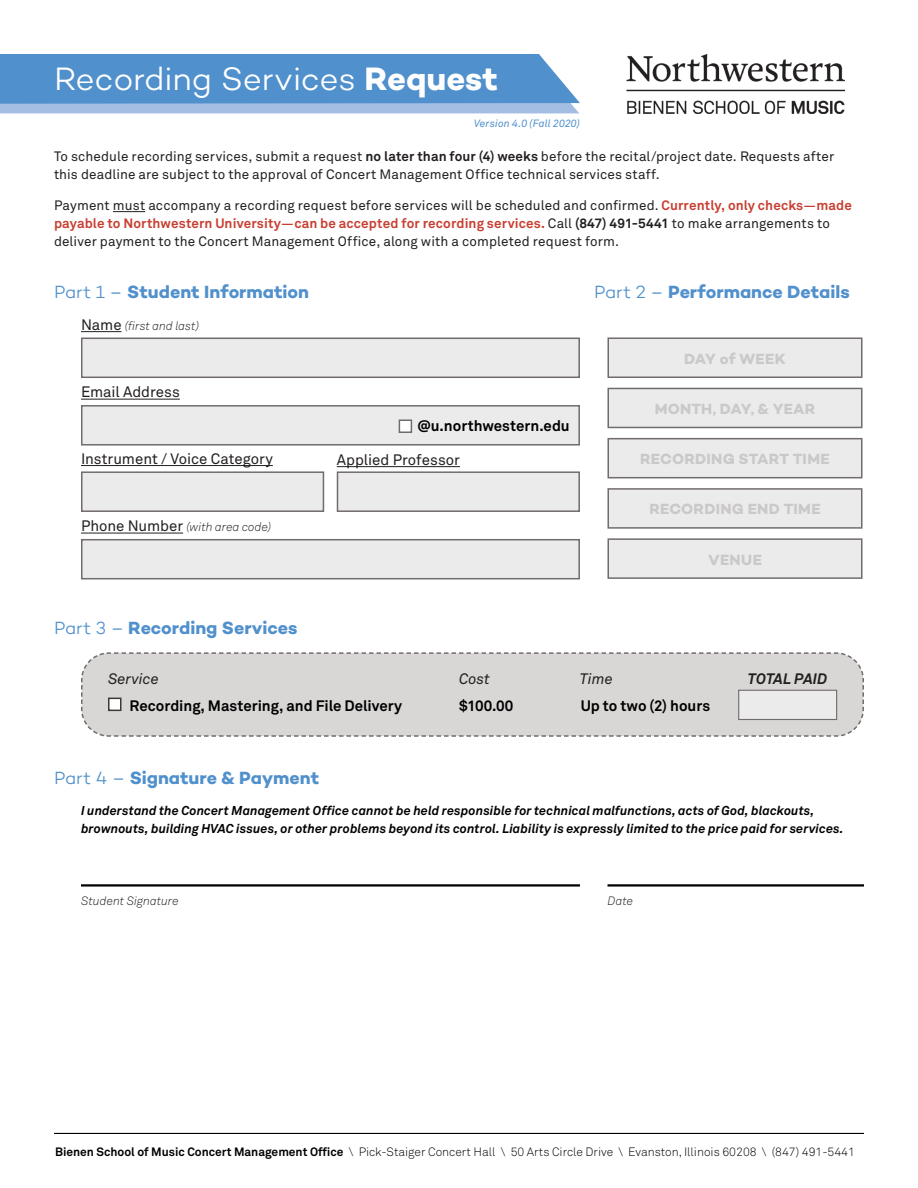
<style>
.page{position:relative;width:918px;height:1188px;background:#fff}
.page>*{position:absolute;margin:0;border:0;box-sizing:border-box;transform-origin:0 0}
.t1{font:300 33px "Campton";letter-spacing:-.01em;color:#fff}
.t2{font:700 18px "Campton";color:#5090cc}
.t3{font:700 15px "Akkurat Pro";color:#000}
.t4{font:700 15px "Campton";letter-spacing:.015em;color:#cac8c8}
.t5{font:15px "Akkurat Pro";color:#231f20}
.t6{font:italic 15px "Akkurat Pro";color:#231f20}
.t7{font:italic 700 15px "Akkurat Pro";letter-spacing:-.01em;color:#231f20}
.t8{font:13.5px/18px "Akkurat Pro";letter-spacing:.01em;color:#231f20}
.t9{font:italic 700 12.75px/18px "Akkurat Pro";letter-spacing:.005em;color:#000}
.t10{font:300 12px "Akkurat Pro";color:#000}
.t11{font:italic 300 12px "Akkurat Pro";color:#231f20}
.t12{font:italic 10.5px "Akkurat Pro";letter-spacing:.005em;color:#5090cc}
.s1{font-weight:700}
.s2{font-weight:700;color:#c83f32}
.s3{font-family:"Campton";color:#c83f32}
.s4{font-weight:300}
.s5{font-weight:400;font-style:normal;font-size:15px}
</style>
<div class="page">
<hr style="left:54px;top:1133px;width:810px;height:1px;background:#000">
<img style="left:627px;top:54px;width:217px;height:59px">
<hr style="left:113px;top:211px;width:32px;height:1px;background:#231f20">
<div style="left:81px;top:338px;width:499px;height:40px;background:#ebebeb;border:2px solid #716c6b"></div>
<div style="left:81px;top:405px;width:499px;height:41px;background:#ebebeb;border:2px solid #716c6b"></div>
<div style="left:81px;top:471px;width:243px;height:41px;background:#ebebeb;border:2px solid #716c6b"></div>
<hr style="left:81px;top:331px;width:41px;height:1px;background:#231f20">
<hr style="left:81px;top:399px;width:99px;height:1px;background:#231f20">
<div style="left:399px;top:419px;width:13px;height:14px;background:#fff;border:2px solid #716c6b"></div>
<div style="left:337px;top:471px;width:243px;height:41px;background:#ebebeb;border:2px solid #716c6b"></div>
<hr style="left:81px;top:465px;width:192px;height:1px;background:#231f20">
<hr style="left:337px;top:466px;width:123px;height:1px;background:#231f20">
<svg style="left:0;top:54px;width:580px;height:59px;background:#629ad1"></svg>
<div style="left:608px;top:338px;width:254px;height:39px;background:#ebebeb"></div>
<div style="left:608px;top:338px;width:254px;height:40px;border:2px solid #716c6b"></div>
<div style="left:608px;top:388px;width:254px;height:39px;background:#ebebeb"></div>
<div style="left:608px;top:388px;width:254px;height:40px;border:2px solid #716c6b"></div>
<div style="left:608px;top:439px;width:254px;height:39px;background:#ebebeb"></div>
<div style="left:608px;top:438px;width:254px;height:40px;border:2px solid #716c6b"></div>
<div style="left:608px;top:489px;width:254px;height:39px;background:#ebebeb"></div>
<div style="left:608px;top:488px;width:254px;height:41px;border:2px solid #716c6b"></div>
<div style="left:608px;top:539px;width:254px;height:39px;background:#ebebeb"></div>
<div style="left:608px;top:538px;width:254px;height:41px;border:2px solid #716c6b"></div>
<div style="left:81px;top:539px;width:499px;height:40px;background:#ebebeb;border:2px solid #716c6b"></div>
<hr style="left:81px;top:533px;width:102px;height:1px;background:#231f20">
<hr style="left:81px;top:884px;width:499px;height:3px;background:#000">
<hr style="left:608px;top:884px;width:256px;height:3px;background:#000">
<div style="left:81px;top:652px;width:783px;height:85px;background:#d9d7d6"></div>
<div style="left:738px;top:690px;width:99px;height:30px;background:#ebebeb;border:1px solid #716c6b"></div>
<div style="left:108px;top:698px;width:14px;height:13px;background:#fff;border:2px solid #3d3837"></div>
<p class="t1" style="left:54px;top:59px;width:445px">Recording Services <span class="s1">Request</span></p>
<p class="t12" style="left:474px;top:117px;width:107px">Version 4.0 (Fall 2020)</p>
<p class="t8" style="left:54px;top:147px;width:782px">To schedule recording services, submit a request <span class="s1">no later than four (4) weeks</span> before the recital/project date. Requests after this deadline are subject to the approval of Concert Management Office technical services staff.</p>
<p class="t8" style="left:54px;top:196px;width:800px">Payment must accompany a recording request before services will be scheduled and confirmed. <span class="s2">Currently, only checks</span><span class="s3">—</span><span class="s2">made payable to Northwestern University</span><span class="s3">—</span><span class="s2">can be accepted for recording services.</span> Call <span class="s1">(847) 491-5441</span> to make arrangements to deliver payment to the Concert Management Office, along with a completed request form.</p>
<p class="t2" style="left:54px;top:280px;width:257px"><span class="s4">Part 1 –</span> Student Information</p>
<p class="t11" style="left:81px;top:319px;width:120px"><span class="s5">Name</span> (first and last)</p>
<p class="t5" style="left:81px;top:383px;width:100px">Email Address</p>
<p class="t3" style="left:417px;top:417px;width:154px">@u.northwestern.edu</p>
<p class="t5" style="left:81px;top:450px;width:193px">Instrument / Voice Category</p>
<p class="t5" style="left:337px;top:451px;width:125px">Applied Professor</p>
<p class="t11" style="left:81px;top:520px;width:192px"><span class="s5">Phone Number</span> (with area code)</p>
<p class="t2" style="left:54px;top:617px;width:245px"><span class="s4">Part 3 –</span> Recording Services</p>
<p class="t2" style="left:594px;top:280px;width:257px"><span class="s4">Part 2 –</span> Performance Details</p>
<p class="t4" style="left:684px;top:349px;width:103px">DAY of WEEK</p>
<p class="t4" style="left:655px;top:399px;width:162px">MONTH, DAY, &amp; YEAR</p>
<p class="t4" style="left:640px;top:450px;width:191px">RECORDING START TIME</p>
<p class="t4" style="left:649px;top:500px;width:173px">RECORDING END TIME</p>
<p class="t4" style="left:708px;top:550px;width:55px">VENUE</p>
<p class="t6" style="left:108px;top:670px;width:52px">Service</p>
<p class="t3" style="left:130px;top:696px;width:274px">Recording, Mastering, and File Delivery</p>
<p class="t3" style="left:459px;top:696px;width:56px">$100.00</p>
<p class="t3" style="left:581px;top:696px;width:131px">Up to two (2) hours</p>
<p class="t6" style="left:459px;top:670px;width:32px">Cost</p>
<p class="t6" style="left:580px;top:670px;width:34px">Time</p>
<p class="t7" style="left:748px;top:669px;width:81px">TOTAL PAID</p>
<p class="t2" style="left:54px;top:766px;width:267px"><span class="s4">Part 4 –</span> Signature &amp; Payment</p>
<p class="t9" style="left:81px;top:801px;width:764px">I understand the Concert Management Office cannot be held responsible for technical malfunctions, acts of God, blackouts, brownouts, building HVAC issues, or other problems beyond its control. Liability is expressly limited to the price paid for services.</p>
<p class="t11" style="left:81px;top:894px;width:99px">Student Signature</p>
<p class="t11" style="left:608px;top:894px;width:27px">Date</p>
<p class="t10" style="left:55px;top:1145px;width:801px"><span class="s1">Bienen School of Music Concert Management Office</span> \ Pick-Staiger Concert Hall \ 50 Arts Circle Drive \ Evanston, Illinois 60208 \ (847) 491-5441</p>
</div>
